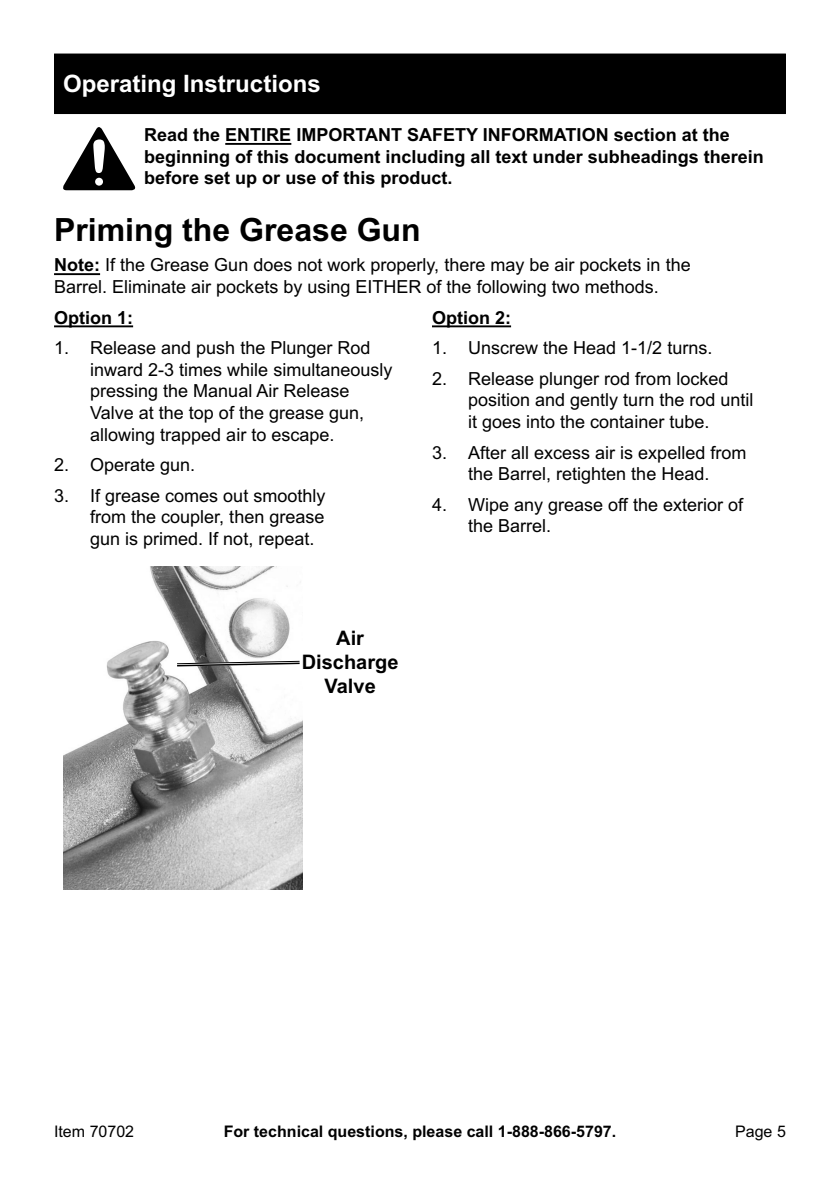
<style>
.page{position:relative;width:840px;height:1191px;background:#fff}
.page>*{position:absolute;margin:0;border:0;box-sizing:border-box;transform-origin:0 0}
.Subheading{font:700 32px "Arial";color:#000}
.Heading{font:700 24px "Arial";color:#fff}
.t1{font:700 20px/24px "Arial";color:#000;text-align:center}
.Note{font:18px/21.6px "Arial";color:#000}
.Indented_no_list{font:700 18px/21.6px "Arial";color:#000}
.Note-2{font:700 18px "Arial";color:#000}
.t2{font:700 16px "Arial";color:#000}
.t3{font:16px "Arial";color:#000}
.s1{font-weight:700}
</style>
<div class="page">
<div style="left:54px;top:54px;width:731px;height:60px;background:#000"></div>
<hr style="left:225px;top:143px;width:66px;height:2px;background:#000">
<hr style="left:54px;top:273px;width:46px;height:2px;background:#000">
<svg style="left:63px;top:127px;width:73px;height:63px"></svg>
<hr style="left:54px;top:325px;width:79px;height:2px;background:#000">
<img style="left:63px;top:566px;width:239px;height:323px">
<svg style="left:174px;top:659px;width:128px;height:9px"></svg>
<hr style="left:432px;top:325px;width:79px;height:2px;background:#000">
<p class="Heading" style="left:63px;top:68px;width:259px">Operating Instructions</p>
<p class="Indented_no_list" style="left:144px;top:124px;width:621px">Read the ENTIRE IMPORTANT SAFETY INFORMATION section at the beginning of this document including all text under subheadings therein before set up or use of this product.</p>
<p class="Subheading" style="left:54px;top:208px;width:368px">Priming the Grease Gun</p>
<p class="Note" style="left:54px;top:254px;width:637px"><span class="s1">Note:</span> If the Grease Gun does not work properly, there may be air pockets in the<br>Barrel. Eliminate air pockets by using EITHER of the following two methods.</p>
<p class="Note-2" style="left:54px;top:305px;width:80px">Option 1:</p>
<p class="Note" style="left:90px;top:337px;width:304px;text-indent:-36px">1. Release and push the Plunger Rod inward 2-3 times while simultaneously pressing the Manual Air Release Valve at the top of the grease gun, allowing trapped air to escape.</p>
<p class="Note" style="left:54px;top:454px;width:143px">2. Operate gun.</p>
<p class="Note" style="left:90px;top:485px;width:237px;text-align:justify;text-indent:-36px">3. If grease comes out smoothly from the coupler, then grease gun is primed. If not, repeat.</p>
<p class="Note-2" style="left:432px;top:305px;width:80px">Option 2:</p>
<p class="Note" style="left:432px;top:337px;width:282px">1. Unscrew the Head 1-1/2 turns.</p>
<p class="Note" style="left:468px;top:368px;width:287px;text-indent:-36px">2. Release plunger rod from locked position and gently turn the rod until it goes into the container tube.</p>
<p class="Note" style="left:432px;top:441px;width:316px;text-align:center">3. After all excess air is expelled from the Barrel, retighten the Head.</p>
<p class="Note" style="left:468px;top:494px;width:276px;text-indent:-36px">4. Wipe any grease off the exterior of the Barrel.</p>
<p class="t1" style="left:301px;top:626px;width:98px">Air<br>Discharge<br>Valve</p>
<p class="t3" style="left:54px;top:1120px;width:82px">Item 70702</p>
<p class="t2" style="left:223px;top:1120px;width:394px">For technical questions, please call 1-888-866-5797.</p>
<p class="t3" style="left:734px;top:1120px;width:52px">Page 5</p>
</div>
